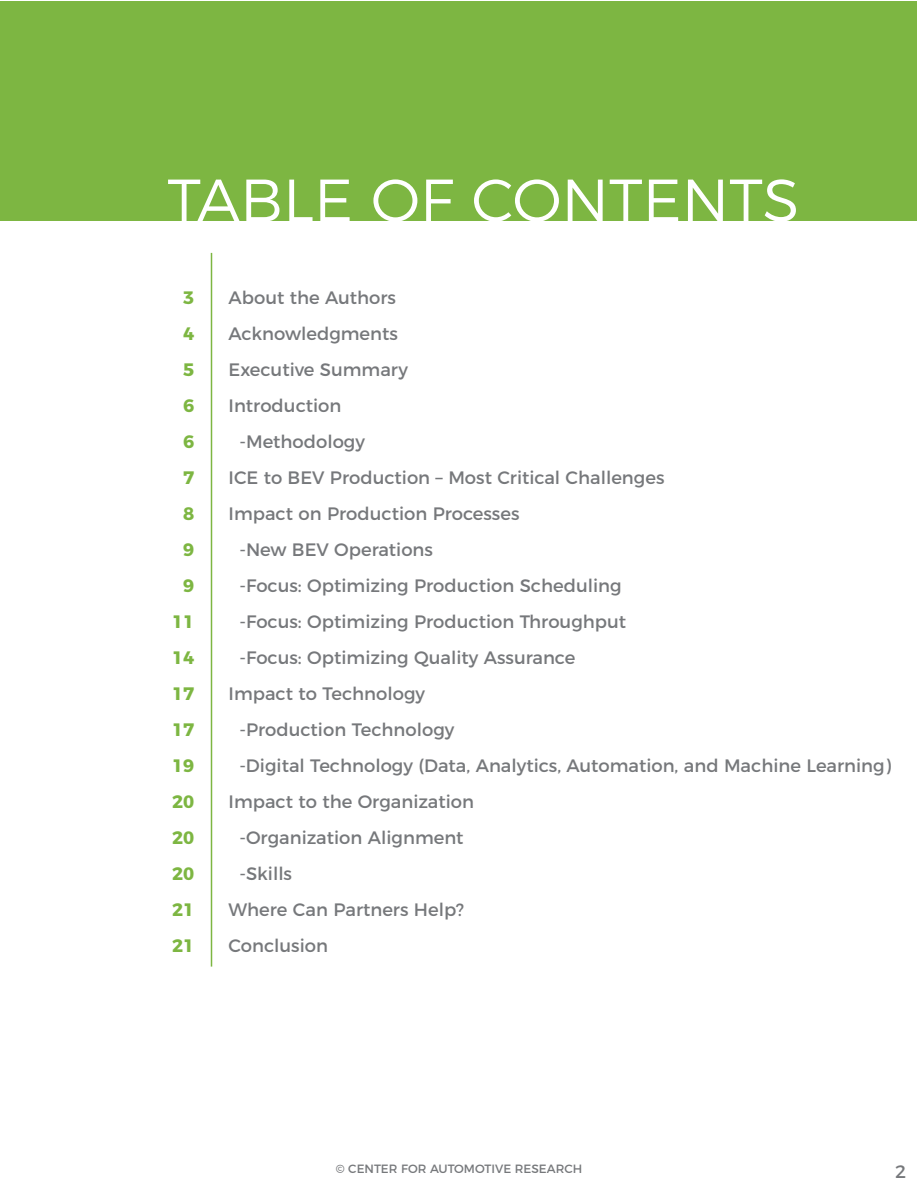
<style>
.page{position:relative;width:918px;height:1188px;background:#fff}
.page>*{position:absolute;margin:0;border:0;box-sizing:border-box;transform-origin:0 0}
.t1{font:300 60px "Montserrat";color:#fff}
.t2{font:18px "Montserrat";color:#76787b}
.t3{font:700 18px "Montserrat";color:#7db642}
.t4{font:12px "Montserrat";color:#76787b}
</style>
<div class="page">
<div style="left:1px;top:1px;width:916px;height:220px;background:#7db642"></div>
<hr style="left:211px;top:253px;width:1px;height:714px;background:#7db642">
<p class="t1" style="left:167px;top:153px;width:634px">TABLE OF CONTENTS</p>
<p class="t3" style="left:183px;top:282px;width:13px">3</p>
<p class="t3" style="left:183px;top:318px;width:13px">4</p>
<p class="t3" style="left:183px;top:354px;width:13px">5</p>
<p class="t3" style="left:183px;top:390px;width:13px">6</p>
<p class="t3" style="left:183px;top:426px;width:13px">6</p>
<p class="t3" style="left:183px;top:462px;width:13px">7</p>
<p class="t3" style="left:183px;top:498px;width:13px">8</p>
<p class="t3" style="left:183px;top:534px;width:13px">9</p>
<p class="t3" style="left:183px;top:570px;width:13px">9</p>
<p class="t3" style="left:172px;top:606px;width:24px">11</p>
<p class="t3" style="left:172px;top:642px;width:24px">14</p>
<p class="t3" style="left:172px;top:678px;width:24px">17</p>
<p class="t3" style="left:172px;top:714px;width:24px">17</p>
<p class="t3" style="left:172px;top:750px;width:24px">19</p>
<p class="t3" style="left:172px;top:786px;width:24px">20</p>
<p class="t3" style="left:172px;top:822px;width:24px">20</p>
<p class="t3" style="left:172px;top:858px;width:24px">20</p>
<p class="t3" style="left:172px;top:894px;width:24px">21</p>
<p class="t3" style="left:172px;top:930px;width:24px">21</p>
<p class="t2" style="left:229px;top:283px;width:169px">About the Authors</p>
<p class="t2" style="left:229px;top:319px;width:171px">Acknowledgments</p>
<p class="t2" style="left:229px;top:355px;width:181px">Executive Summary</p>
<p class="t2" style="left:229px;top:391px;width:114px">Introduction</p>
<p class="t2" style="left:239px;top:427px;width:127px">-Methodology</p>
<p class="t2" style="left:229px;top:463px;width:437px">ICE to BEV Production – Most Critical Challenges</p>
<p class="t2" style="left:229px;top:499px;width:292px">Impact on Production Processes</p>
<p class="t2" style="left:239px;top:535px;width:195px">-New BEV Operations</p>
<p class="t2" style="left:239px;top:571px;width:384px">-Focus: Optimizing Production Scheduling</p>
<p class="t2" style="left:239px;top:607px;width:388px">-Focus: Optimizing Production Throughput</p>
<p class="t2" style="left:239px;top:643px;width:337px">-Focus: Optimizing Quality Assurance</p>
<p class="t2" style="left:229px;top:679px;width:198px">Impact to Technology</p>
<p class="t2" style="left:239px;top:715px;width:217px">-Production Technology</p>
<p class="t2" style="left:239px;top:751px;width:653px">-Digital Technology (Data, Analytics, Automation, and Machine Learning)</p>
<p class="t2" style="left:229px;top:787px;width:247px">Impact to the Organization</p>
<p class="t2" style="left:239px;top:823px;width:226px">-Organization Alignment</p>
<p class="t2" style="left:239px;top:859px;width:54px">-Skills</p>
<p class="t2" style="left:229px;top:895px;width:237px">Where Can Partners Help?</p>
<p class="t2" style="left:229px;top:931px;width:101px">Conclusion</p>
<p class="t4" style="left:336px;top:1159px;width:248px">© CENTER FOR AUTOMOTIVE RESEARCH</p>
<p class="t2" style="left:895px;top:1157px;width:13px">2</p>
</div>
